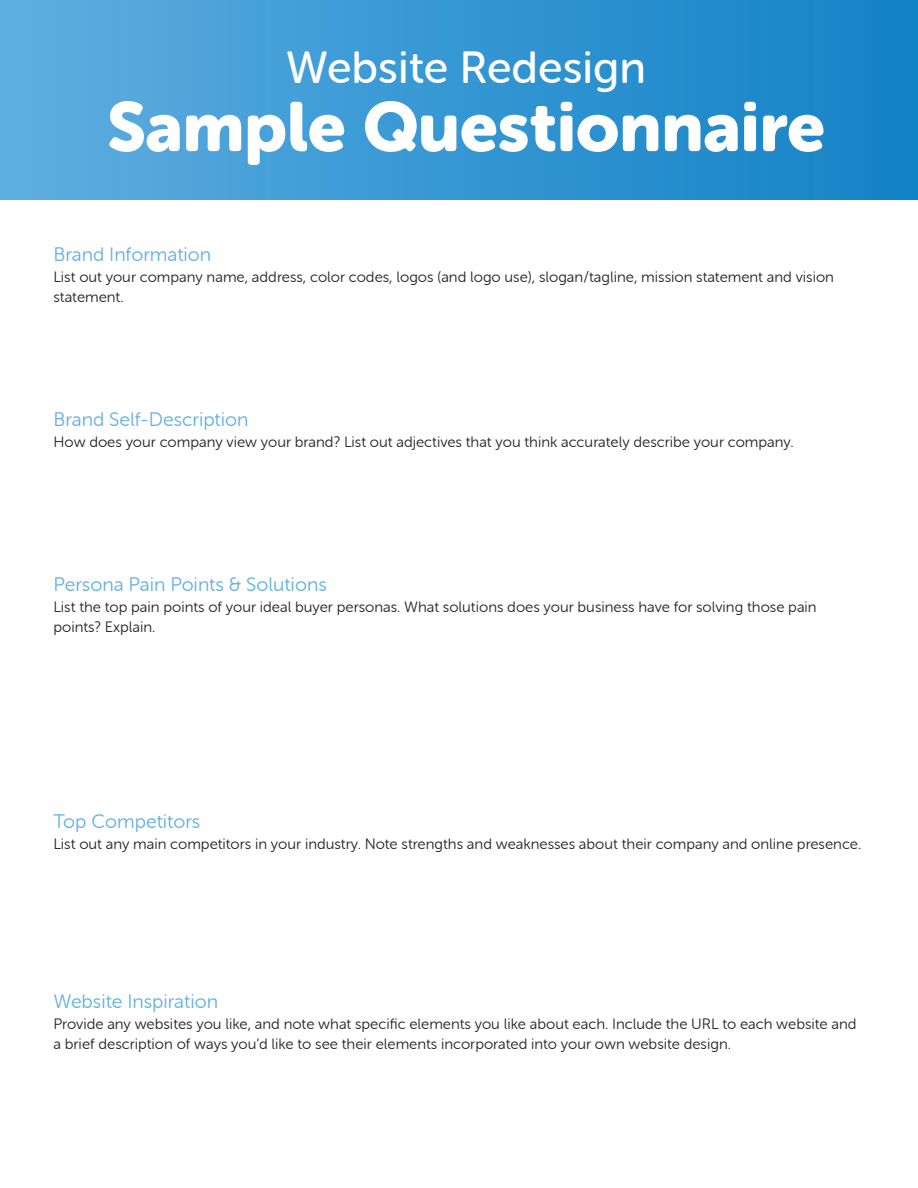
<style>
.page{position:relative;width:918px;height:1188px;background:#fff}
.page>*{position:absolute;margin:0;border:0;box-sizing:border-box;transform-origin:0 0}
.t1{font:69px "Museo Sans Rounded 900";color:#fff}
.t2{font:45px "Museo Sans Rounded 500";color:#fff}
.Body{font:19.5px "Museo Sans Rounded 300";color:#5fafe1}
.Body-2{font:15px/19.5px "Museo Sans Rounded 300";color:#231f20}
</style>
<div class="page">
<div style="left:0;top:0;width:918px;height:200px;background:linear-gradient(to right,#5eaee0,#1181c5)"></div>
<h1 class="t2" style="left:286px;top:43px;width:362px">Website Redesign</h1>
<h1 class="t1" style="left:107px;top:88px;width:719px">Sample Questionnaire</h1>
<p class="Body" style="left:54px;top:243px;width:159px">Brand Information</p>
<p class="Body-2" style="left:54px;top:267px;width:782px">List out your company name, address, color codes, logos (and logo use), slogan/tagline, mission statement and vision statement.</p>
<p class="Body" style="left:54px;top:408px;width:197px">Brand Self-Description</p>
<p class="Body-2" style="left:54px;top:432px;width:742px">How does your company view your brand? List out adjectives that you think accurately describe your company.</p>
<p class="Body" style="left:54px;top:573px;width:275px">Persona Pain Points &amp; Solutions</p>
<p class="Body-2" style="left:54px;top:597px;width:765px">List the top pain points of your ideal buyer personas. What solutions does your business have for solving those pain points? Explain.</p>
<p class="Body" style="left:54px;top:810px;width:148px">Top Competitors</p>
<p class="Body-2" style="left:54px;top:834px;width:809px">List out any main competitors in your industry. Note strengths and weaknesses about their company and online presence.</p>
<p class="Body" style="left:54px;top:990px;width:166px">Website Inspiration</p>
<p class="Body-2" style="left:54px;top:1014px;width:805px">Provide any websites you like, and note what specific elements you like about each. Include the URL to each website and a brief description of ways you’d like to see their elements incorporated into your own website design.</p>
</div>
